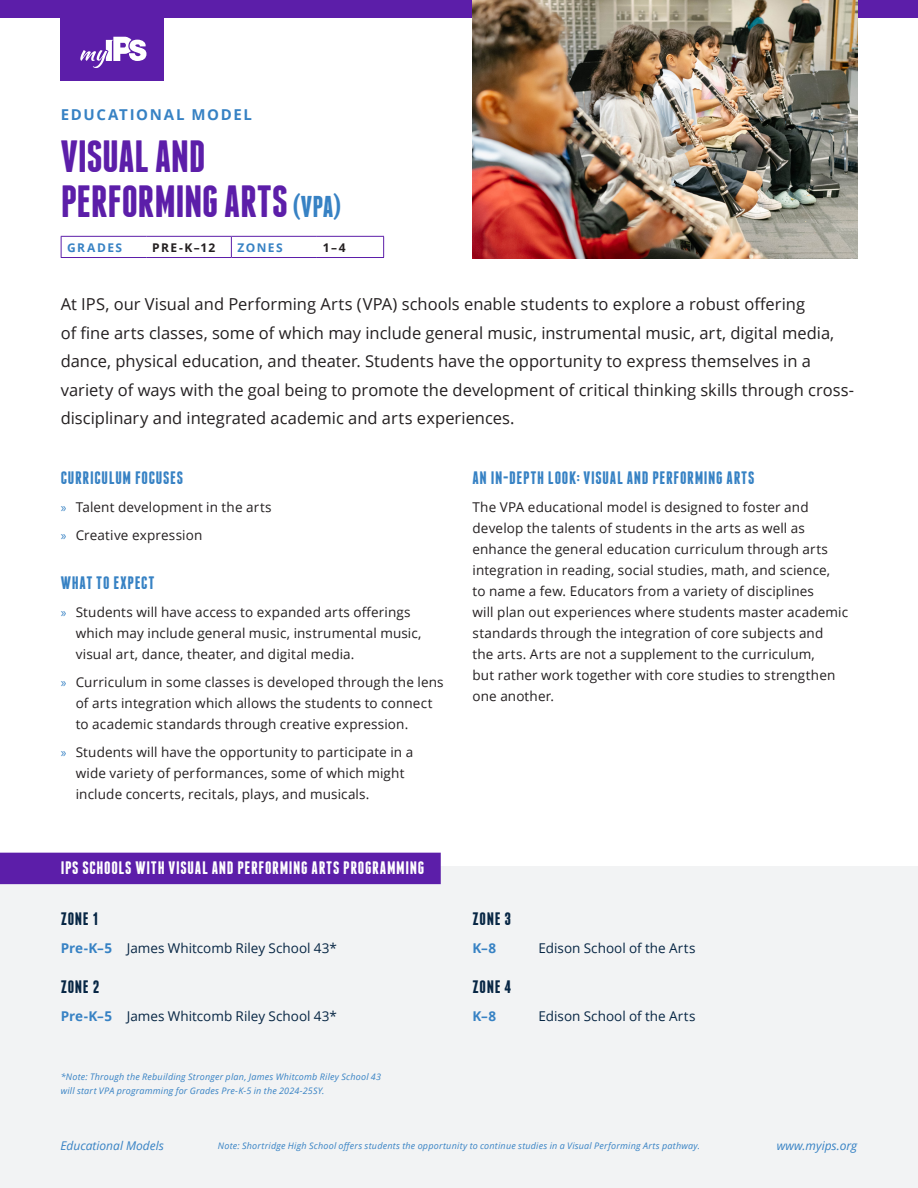
<style>
.page{position:relative;width:918px;height:1188px;background:#fff}
.page>*{position:absolute;margin:0;border:0;box-sizing:border-box;transform-origin:0 0}
.t1{font:700 45px/45px "Franchise";letter-spacing:-.005em;color:#5c1ea9}
.Subhead{font:700 18px "Franchise";letter-spacing:.04em;color:#3782c4}
.Curriculum_Focus{font:700 18px "Franchise";letter-spacing:.04em;color:#fff}
.Subhead-2{font:700 18px "Franchise";letter-spacing:.035em;color:#072644}
.Intro_Copy{font:16.5px/28.5px "Open Sans";color:#231f20}
.t2{font:700 15px "Open Sans";letter-spacing:.11em;color:#3782c4}
.Body_Copy{font:13.5px/21px "Open Sans";letter-spacing:.01em;color:#231f20}
.Body_Copy-2{font:13.5px "Open Sans";color:#072644}
.Body_Copy-3{font:700 13.5px "Open Sans";color:#3782c4}
.t3{font:italic 12px "Open Sans";color:#3782c4}
.t4{font:700 12px "Open Sans";letter-spacing:.12em;color:#3782c4}
.t5{font:700 12px "Open Sans";color:#231f20}
.Note{font:italic 9px/13.5px "Open Sans";letter-spacing:.025em;color:#3782c4}
.s1{font-size:30px;color:#3782c4}
.s2{font-family:"Myriad Pro";color:#3782c4}
.s3{font-weight:700;color:#3782c4}
</style>
<div class="page">
<div style="left:0;top:0;width:918px;height:17px;background:#5c1ea9"></div>
<div style="left:0;top:867px;width:918px;height:321px;background:#f2f3f4"></div>
<img style="left:472px;top:0;width:385px;height:259px">
<div style="left:61px;top:0;width:103px;height:81px;background:#5c1ea9"></div>
<svg style="left:80px;top:37px;width:66px;height:31px"></svg>
<div style="left:0;top:853px;width:441px;height:31px;background:#5c1ea9"></div>
<hr style="left:61px;top:236px;width:85px;height:1px;background:#5c1ea9">
<svg style="left:61px;top:237px;width:1px;height:20px"></svg>
<hr style="left:146px;top:236px;width:85px;height:1px;background:#5c1ea9">
<hr style="left:231px;top:236px;width:86px;height:1px;background:#5c1ea9">
<hr style="left:317px;top:236px;width:67px;height:1px;background:#5c1ea9">
<svg style="left:383px;top:237px;width:1px;height:20px"></svg>
<hr style="left:61px;top:257px;width:85px;height:1px;background:#5c1ea9">
<hr style="left:146px;top:257px;width:85px;height:1px;background:#5c1ea9">
<hr style="left:231px;top:257px;width:86px;height:1px;background:#5c1ea9">
<hr style="left:317px;top:257px;width:67px;height:1px;background:#5c1ea9">
<svg style="left:231px;top:237px;width:1px;height:20px"></svg>
<p class="t2" style="left:61px;top:104px;width:193px">EDUCATIONAL MODEL</p>
<p class="t1" style="left:61px;top:133px;width:281px">VISUAL AND<br>PERFORMING ARTS <span class="s1">(VPA)</span></p>
<p class="t4" style="left:67px;top:239px;width:57px">GRADES</p>
<p class="t5" style="left:152px;top:239px;width:65px">PRE-K–12</p>
<p class="t4" style="left:237px;top:239px;width:47px">ZONES</p>
<p class="t5" style="left:323px;top:239px;width:24px">1–4</p>
<p class="Intro_Copy" style="left:61px;top:290px;width:795px">At IPS, our Visual and Performing Arts (VPA) schools enable students to explore a robust offering<br>of fine arts classes, some of which may include general music, instrumental music, art, digital media, dance, physical education, and theater. Students have the opportunity to express themselves in a variety of ways with the goal being to promote the development of critical thinking skills through cross&shy;disciplinary and integrated academic and arts experiences.</p>
<p class="Subhead" style="left:61px;top:470px;width:124px">CURRICULUM FOCUSES</p>
<p class="Body_Copy" style="left:61px;top:496px;width:212px"><span class="s2">»</span> Talent development in the arts</p>
<p class="Body_Copy" style="left:61px;top:524px;width:143px"><span class="s2">»</span> Creative expression</p>
<p class="Subhead" style="left:61px;top:575px;width:95px">WHAT TO EXPECT</p>
<p class="Body_Copy" style="left:76px;top:601px;width:347px;text-indent:-15px"><span class="s2">»</span> Students will have access to expanded arts offerings which may include general music, instrumental music, visual art, dance, theater, and digital media.</p>
<p class="Body_Copy" style="left:76px;top:671px;width:369px;text-indent:-15px"><span class="s2">»</span> Curriculum in some classes is developed through the lens of arts integration which allows the students to connect to academic standards through creative expression.</p>
<p class="Body_Copy" style="left:76px;top:741px;width:339px;text-indent:-15px"><span class="s2">»</span> Students will have the opportunity to participate in a wide variety of performances, some of which might include concerts, recitals, plays, and musicals.</p>
<p class="Curriculum_Focus" style="left:61px;top:860px;width:365px">IPS SCHOOLS WITH VISUAL AND PERFORMING ARTS PROGRAMMING</p>
<p class="Subhead-2" style="left:61px;top:910px;width:39px">ZONE 1</p>
<p class="Body_Copy-2" style="left:61px;top:939px;width:278px"><span class="s3">Pre-K–5</span> James Whitcomb Riley School 43*</p>
<p class="Subhead-2" style="left:61px;top:979px;width:40px">ZONE 2</p>
<p class="Body_Copy-2" style="left:61px;top:1007px;width:278px"><span class="s3">Pre-K–5</span> James Whitcomb Riley School 43*</p>
<p class="Note" style="left:61px;top:1070px;width:322px">*Note: Through the Rebuilding Stronger plan, James Whitcomb Riley School 43 will start VPA programming for Grades Pre-K-5 in the 2024-25SY.</p>
<p class="Subhead" style="left:472px;top:470px;width:283px">AN IN-DEPTH LOOK: VISUAL AND PERFORMING ARTS</p>
<p class="Body_Copy" style="left:472px;top:496px;width:377px">The VPA educational model is designed to foster and develop the talents of students in the arts as well as enhance the general education curriculum through arts integration in reading, social studies, math, and science,<br>to name a few. Educators from a variety of disciplines<br>will plan out experiences where students master academic standards through the integration of core subjects and<br>the arts. Arts are not a supplement to the curriculum,<br>but rather work together with core studies to strengthen one another.</p>
<p class="Subhead-2" style="left:472px;top:910px;width:40px">ZONE 3</p>
<p class="Body_Copy-3" style="left:472px;top:938px;width:25px">K–8</p>
<p class="Body_Copy-2" style="left:538px;top:939px;width:158px">Edison School of the Arts</p>
<p class="Subhead-2" style="left:472px;top:979px;width:40px">ZONE 4</p>
<p class="Body_Copy-3" style="left:472px;top:1007px;width:25px">K–8</p>
<p class="Body_Copy-2" style="left:538px;top:1007px;width:158px">Edison School of the Arts</p>
<p class="t3" style="left:60px;top:1137px;width:105px">Educational Models</p>
<p class="t3" style="left:777px;top:1137px;width:82px">www.myips.org</p>
<p class="Note" style="left:218px;top:1139px;width:484px">Note: Shortridge High School offers students the opportunity to continue studies in a Visual Performing Arts pathway.</p>
</div>
